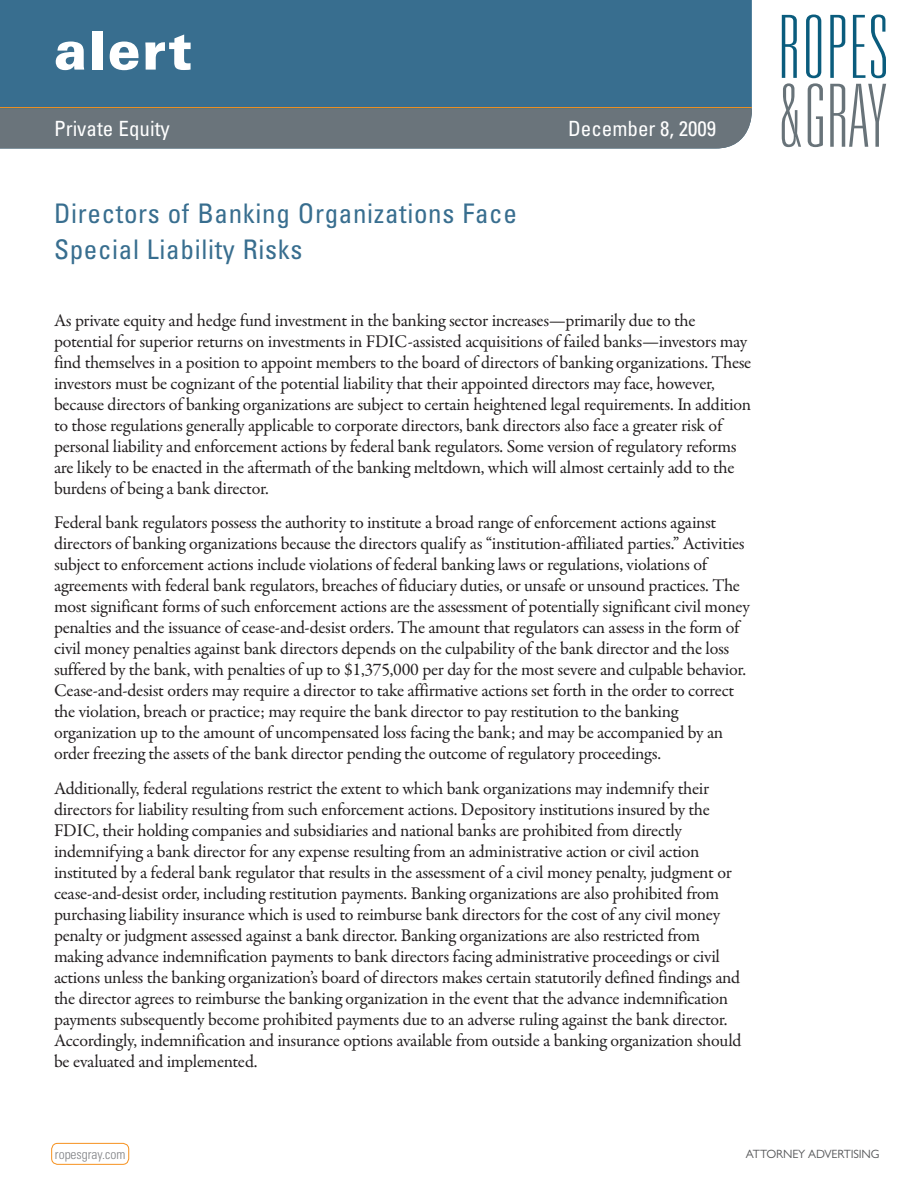
<style>
.page{position:relative;width:918px;height:1188px;background:#fff}
.page>*{position:absolute;margin:0;border:0;box-sizing:border-box;transform-origin:0 0}
.CLIENT_ALERT_TITLE{font:900 54px "Univers LT Std";letter-spacing:.025em;color:#fff}
.Headline{font:condensed 27px/36px "Univers LT Std";letter-spacing:.025em;color:#386e8f}
.DATE{font:condensed 21px "Univers LT Std";color:#fff}
.Practice_Group_Name{font:condensed 21px "Univers LT Std";color:#fff}
.Body{font:18px/21px "Garamond Premr Pro";letter-spacing:-.015em;color:#231f20}
.t1{font:300 condensed 13.5px "Univers LT Std";color:#808285}
.Body-2{font:12px "Gill Sans MT Std";letter-spacing:-.015em;color:#57585a}
</style>
<div class="page">
<div style="left:0;top:0;width:752px;height:109px;background:#386e8f"></div>
<div style="left:0;top:109px;width:752px;height:39px;background:#6a747b"></div>
<hr style="left:0;top:107px;width:752px;height:1px;background:#f6911e">
<svg style="left:830px;top:15px;width:15px;height:63px"></svg>
<svg style="left:853px;top:15px;width:12px;height:63px"></svg>
<svg style="left:871px;top:15px;width:15px;height:63px"></svg>
<svg style="left:782px;top:15px;width:41px;height:132px"></svg>
<svg style="left:830px;top:84px;width:56px;height:63px"></svg>
<div style="left:51px;top:1143px;width:78px;height:22px;border:1px solid #f6911e;border-radius:6px"></div>
<p class="CLIENT_ALERT_TITLE" style="left:54px;top:16px;width:140px">alert</p>
<p class="Practice_Group_Name" style="left:54px;top:116px;width:117px">Private Equity</p>
<p class="DATE" style="left:568px;top:116px;width:150px">December 8, 2009</p>
<p class="Headline" style="left:54px;top:195px;width:464px">Directors of Banking Organizations Face<br>Special Liability Risks</p>
<p class="Body" style="left:54px;top:310px;width:699px">As private equity and hedge fund investment in the banking sector increases—primarily due to the potential for superior returns on investments in FDIC-assisted acquisitions of failed banks—investors may find themselves in a position to appoint members to the board of directors of banking organizations. These investors must be cognizant of the potential liability that their appointed directors may face, however, because directors of banking organizations are subject to certain heightened legal requirements. In addition to those regulations generally applicable to corporate directors, bank directors also face a greater risk of personal liability and enforcement actions by federal bank regulators. Some version of regulatory reforms are likely to be enacted in the aftermath of the banking meltdown, which will almost certainly add to the burdens of being a bank director.</p>
<p class="Body" style="left:54px;top:513px;width:698px">Federal bank regulators possess the authority to institute a broad range of enforcement actions against directors of banking organizations because the directors qualify as “institution-affiliated parties.” Activities subject to enforcement actions include violations of federal banking laws or regulations, violations of agreements with federal bank regulators, breaches of fiduciary duties, or unsafe or unsound practices. The most significant forms of such enforcement actions are the assessment of potentially significant civil money penalties and the issuance of cease-and-desist orders. The amount that regulators can assess in the form of civil money penalties against bank directors depends on the culpability of the bank director and the loss suffered by the bank, with penalties of up to $1,375,000 per day for the most severe and culpable behavior.<br>Cease-and-desist orders may require a director to take affirmative actions set forth in the order to correct the violation, breach or practice; may require the bank director to pay restitution to the banking organization up to the amount of uncompensated loss facing the bank; and may be accompanied by an order freezing the assets of the bank director pending the outcome of regulatory proceedings.</p>
<p class="Body" style="left:54px;top:778px;width:689px">Additionally, federal regulations restrict the extent to which bank organizations may indemnify their directors for liability resulting from such enforcement actions. Depository institutions insured by the FDIC, their holding companies and subsidiaries and national banks are prohibited from directly indemnifying a bank director for any expense resulting from an administrative action or civil action instituted by a federal bank regulator that results in the assessment of a civil money penalty, judgment or cease-and-desist order, including restitution payments. Banking organizations are also prohibited from purchasing liability insurance which is used to reimburse bank directors for the cost of any civil money penalty or judgment assessed against a bank director. Banking organizations are also restricted from making advance indemnification payments to bank directors facing administrative proceedings or civil actions unless the banking organization’s board of directors makes certain statutorily defined findings and the director agrees to reimburse the banking organization in the event that the advance indemnification payments subsequently become prohibited payments due to an adverse ruling against the bank director.<br>Accordingly, indemnification and insurance options available from outside a banking organization should be evaluated and implemented.</p>
<p class="t1" style="left:55px;top:1146px;width:72px">ropesgray.com</p>
<p class="Body-2" style="left:746px;top:1147px;width:135px">ATTORNEY ADVERTISING</p>
</div>
